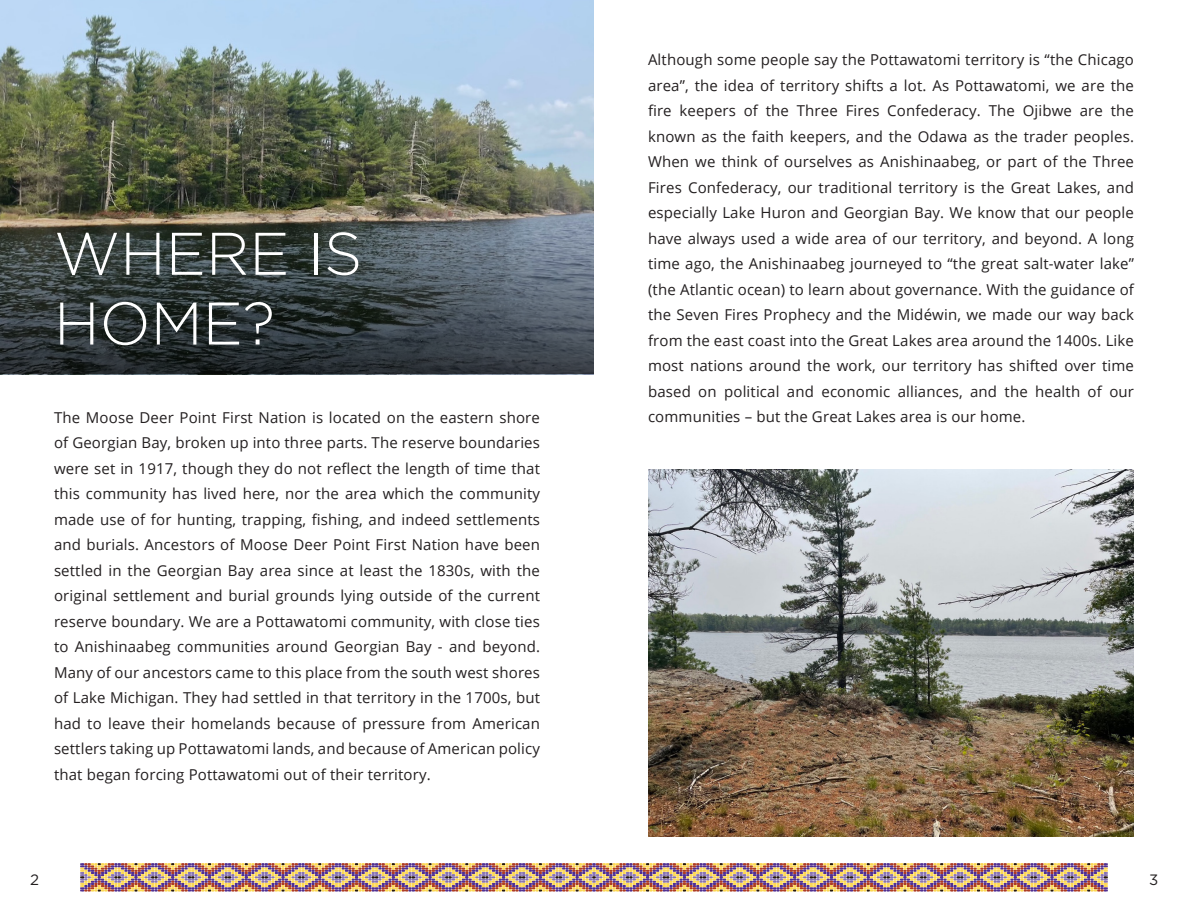
<style>
.page{position:relative;width:1188px;height:918px;background:#fff}
.page>*{position:absolute;margin:0;border:0;box-sizing:border-box;transform-origin:0 0}
.heading{font:300 60px "Gotham";color:#fff}
.copy{font:15px/25.5px "Open Sans";letter-spacing:.01em;color:#231f20;text-align:justify}
.t1{font:15px "Gotham";color:#231f20}
</style>
<div class="page">
<svg style="left:81px;top:863px;width:1026px;height:29px;background:#b78e80"></svg>
<img style="left:0;top:0;width:594px;height:374px">
<img style="left:0;top:113px;width:594px;height:260px">
<img style="left:648px;top:470px;width:486px;height:367px">
<p class="heading" style="left:54px;top:221px;width:310px">WHERE IS</p>
<p class="heading" style="left:54px;top:291px;width:222px">HOME?</p>
<p class="copy" style="left:54px;top:404px;width:488px">The Moose Deer Point First Nation is located on the eastern shore of Georgian Bay, broken up into three parts. The reserve boundaries were set in 1917, though they do not reflect the length of time that this community has lived here, nor the area which the community made use of for hunting, trapping, fishing, and indeed settlements and burials. Ancestors of Moose Deer Point First Nation have been settled in the Georgian Bay area since at least the 1830s, with the original settlement and burial grounds lying outside of the current reserve boundary. We are a Pottawatomi community, with close ties to Anishinaabeg communities around Georgian Bay - and beyond.<br>Many of our ancestors came to this place from the south west shores of Lake Michigan. They had settled in that territory in the 1700s, but had to leave their homelands because of pressure from American settlers taking up Pottawatomi lands, and because of American policy that began forcing Pottawatomi out of their territory.</p>
<p class="copy" style="left:648px;top:47px;width:488px">Although some people say the Pottawatomi territory is “the Chicago area”, the idea of territory shifts a lot. As Pottawatomi, we are the fire keepers of the Three Fires Confederacy. The Ojibwe are the known as the faith keepers, and the Odawa as the trader peoples.<br>When we think of ourselves as Anishinaabeg, or part of the Three Fires Confederacy, our traditional territory is the Great Lakes, and especially Lake Huron and Georgian Bay. We know that our people have always used a wide area of our territory, and beyond. A long time ago, the Anishinaabeg journeyed to “the great salt-water lake” (the Atlantic ocean) to learn about governance. With the guidance of the Seven Fires Prophecy and the Midéwin, we made our way back from the east coast into the Great Lakes area around the 1400s. Like most nations around the work, our territory has shifted over time based on political and economic alliances, and the health of our communities – but the Great Lakes area is our home.</p>
<p class="t1" style="left:30px;top:871px;width:10px">2</p>
<p class="t1" style="left:1149px;top:871px;width:11px">3</p>
</div>
